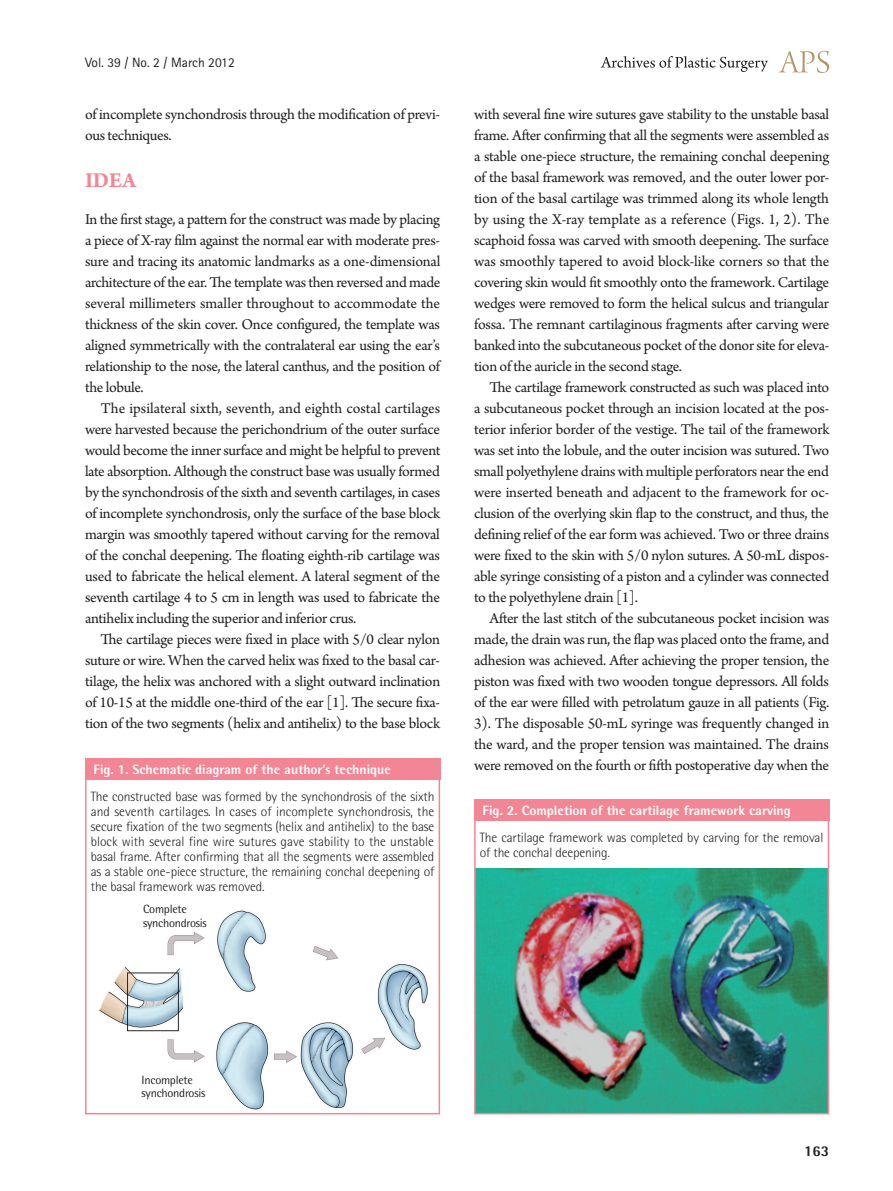
<style>
.page{position:relative;width:893px;height:1191px;background:#fff}
.page>*{position:absolute;margin:0;border:0;box-sizing:border-box;transform-origin:0 0}
.대제목{font:700 22.5px "Arno Pro";color:#f38694}
.본문_성형{font:15.75px/21px "Arno Pro";letter-spacing:-.02em;color:#231f20;text-align:justify}
.t1{font:800 15px "Rotis Semi Sans Std";color:#231f20}
.그림__표-설명{font:300 13.5px/15px "Rotis Semi Sans Std";letter-spacing:-.01em;color:#231f20}
.표_그림_제목_볼드{font:800 13.5px "Rotis Semi Sans Std";color:#fff}
.권_호_월{font:13.5px "Rotis Sans Serif Std";color:#231f20}
.표_그림_설명{font:12px "Rotis Semi Sans Std";letter-spacing:-.02em;color:#231f20}
</style>
<div class="page">
<svg style="left:779px;top:51px;width:50px;height:22px"></svg>
<svg style="left:601px;top:56px;width:167px;height:16px"></svg>
<div style="left:474px;top:799px;width:355px;height:22px;background:#f38694"></div>
<img style="left:477px;top:869px;width:349px;height:242px">
<div style="left:85px;top:758px;width:355px;height:21px;background:#f38694"></div>
<img style="left:99px;top:910px;width:329px;height:200px">
<div style="left:474px;top:799px;width:355px;height:315px;border:2px solid #f38694"></div>
<div style="left:85px;top:758px;width:355px;height:356px;border:2px solid #f38694"></div>
<p class="권_호_월" style="left:85px;top:54px;width:151px">Vol. 39 / No. 2 / March 2012</p>
<p class="본문_성형" style="left:85px;top:105px;width:357px">of incomplete synchondrosis through the modification of previ&shy;ous techniques.</p>
<p class="대제목" style="left:85px;top:168px;width:53px">IDEA</p>
<p class="본문_성형" style="left:85px;top:210px;width:357px">In the first stage, a pattern for the construct was made by placing a piece of X-ray film against the normal ear with moderate pres&shy;sure and tracing its anatomic landmarks as a one-dimensional architecture of the ear. The template was then reversed and made several millimeters smaller throughout to accommodate the thickness of the skin cover. Once configured, the template was aligned symmetrically with the contralateral ear using the ear’s relationship to the nose, the lateral canthus, and the position of the lobule.</p>
<p class="본문_성형" style="left:85px;top:399px;width:357px;text-indent:16px">The ipsilateral sixth, seventh, and eighth costal cartilages were harvested because the perichondrium of the outer surface would become the inner surface and might be helpful to prevent late absorption. Although the construct base was usually formed by the synchondrosis of the sixth and seventh cartilages, in cases of incomplete synchondrosis, only the surface of the base block margin was smoothly tapered without carving for the removal of the conchal deepening. The floating eighth-rib cartilage was used to fabricate the helical element. A lateral segment of the seventh cartilage 4 to 5 cm in length was used to fabricate the antihelix including the superior and inferior crus.</p>
<p class="본문_성형" style="left:85px;top:630px;width:357px;text-indent:15px">The cartilage pieces were fixed in place with 5/0 clear nylon suture or wire. When the carved helix was fixed to the basal car&shy;tilage, the helix was anchored with a slight outward inclination of 10-15 at the middle one-third of the ear [1]. The secure fixa&shy;tion of the two segments (helix and antihelix) to the base block</p>
<p class="표_그림_제목_볼드" style="left:94px;top:760px;width:299px">Fig. 1. Schematic diagram of the author’s technique</p>
<p class="그림__표-설명" style="left:91px;top:788px;width:345px;text-align:justify">The constructed base was formed by the synchondrosis of the sixth and seventh cartilages. In cases of incomplete synchondrosis, the secure fixation of the two segments (helix and antihelix) to the base block with several fine wire sutures gave stability to the unstable basal frame. After confirming that all the segments were assembled as a stable one-piece structure, the remaining conchal deepening of the basal framework was removed.</p>
<p class="표_그림_설명" style="left:143px;top:902px;width:45px">Complete</p>
<p class="표_그림_설명" style="left:143px;top:915px;width:65px">synchondrosis</p>
<p class="본문_성형" style="left:474px;top:105px;width:357px">with several fine wire sutures gave stability to the unstable basal frame. After confirming that all the segments were assembled as a stable one-piece structure, the remaining conchal deepening of the basal framework was removed, and the outer lower por&shy;tion of the basal cartilage was trimmed along its whole length by using the X-ray template as a reference (Figs. 1, 2). The scaphoid fossa was carved with smooth deepening. The surface was smoothly tapered to avoid block-like corners so that the covering skin would fit smoothly onto the framework. Cartilage wedges were removed to form the helical sulcus and triangular fossa. The remnant cartilaginous fragments after carving were banked into the subcutaneous pocket of the donor site for eleva&shy;tion of the auricle in the second stage.</p>
<p class="본문_성형" style="left:474px;top:378px;width:357px;text-indent:15px">The cartilage framework constructed as such was placed into a subcutaneous pocket through an incision located at the pos&shy;terior inferior border of the vestige. The tail of the framework was set into the lobule, and the outer incision was sutured. Two small polyethylene drains with multiple perforators near the end were inserted beneath and adjacent to the framework for oc&shy;clusion of the overlying skin flap to the construct, and thus, the defining relief of the ear form was achieved. Two or three drains were fixed to the skin with 5/0 nylon sutures. A 50-mL dispos&shy;able syringe consisting of a piston and a cylinder was connected to the polyethylene drain [1].</p>
<p class="본문_성형" style="left:474px;top:609px;width:357px;text-indent:15px">After the last stitch of the subcutaneous pocket incision was made, the drain was run, the flap was placed onto the frame, and adhesion was achieved. After achieving the proper tension, the piston was fixed with two wooden tongue depressors. All folds of the ear were filled with petrolatum gauze in all patients (Fig.<br>3). The disposable 50-mL syringe was frequently changed in the ward, and the proper tension was maintained. The drains were removed on the fourth or fifth postoperative day when the</p>
<p class="표_그림_제목_볼드" style="left:483px;top:801px;width:310px">Fig. 2. Completion of the cartilage framework carving</p>
<p class="그림__표-설명" style="left:480px;top:830px;width:345px">The cartilage framework was completed by carving for the removal of the conchal deepening.</p>
<p class="표_그림_설명" style="left:142px;top:1072px;width:53px">Incomplete</p>
<p class="표_그림_설명" style="left:142px;top:1086px;width:65px">synchondrosis</p>
<p class="t1" style="left:804px;top:1141px;width:27px">163</p>
</div>
